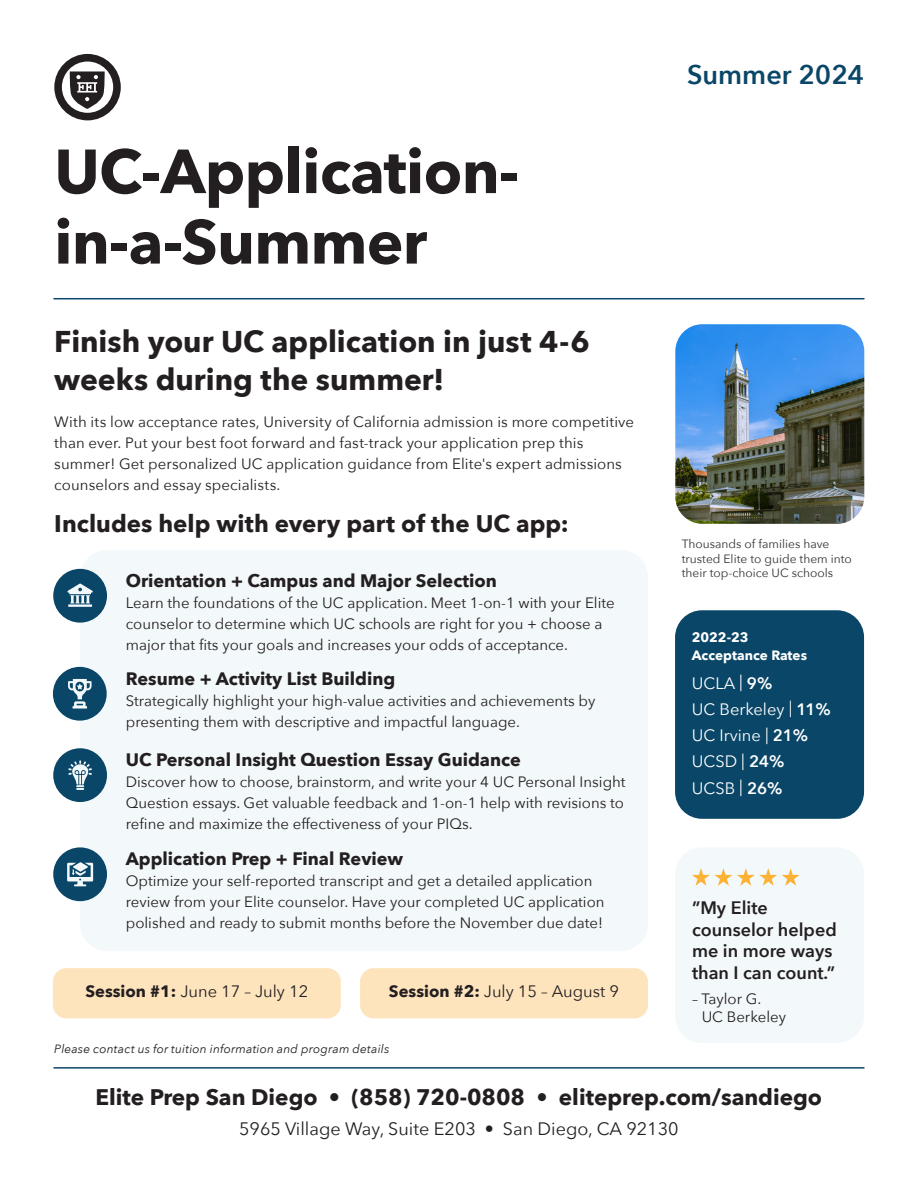
<style>
.page{position:relative;width:918px;height:1188px;background:#fff}
.page>*{position:absolute;margin:0;border:0;box-sizing:border-box;transform-origin:0 0}
.t1{font:700 61.5px/70.5px "Avenir Next";letter-spacing:-.01em;color:#231f20}
.t2{font:700 30px/37.5px "Avenir Next";color:#231f20}
.t3{font:600 27px "Avenir Next";color:#094667}
.t4{font:700 24px "Avenir Next";color:#231f20}
.Subtitle{font:700 22.5px "Avenir Next";color:#231f20}
.t5{font:700 18px "Avenir Next";color:#231f20}
.Subtitle-2{font:600 18px/21.6px "Avenir Next";color:#231f20}
.Subtitle-3{font:18px "Avenir Next";color:#231f20}
.Subtitle-4{font:16.5px "Avenir Next";color:#fff}
.t6{font:16.5px "Avenir Next";color:#231f20}
.Subtitle-5{font:15px/21px "Avenir Next";color:#231f20}
.Subtitle-6{font:700 13.5px "Avenir Next";color:#fff}
.Subtitle-7{font:12px/14.4px "Avenir Next";color:#323332}
.Program_Title{font:italic 12px "Avenir Next";letter-spacing:.015em;color:#231f20}
.s1{font-weight:700}
.s2{font-weight:600}
</style>
<div class="page">
<svg style="left:54px;top:54px;width:67px;height:66px"></svg>
<div style="left:675px;top:847px;width:189px;height:196px;background:#f3f8fa;border-radius:27px"></div>
<img style="left:675px;top:324px;width:189px;height:200px">
<hr style="left:54px;top:1067px;width:810px;height:2px;background:#094667">
<hr style="left:54px;top:298px;width:810px;height:1px;background:#094667">
<div style="left:80px;top:550px;width:568px;height:401px;background:#f3f8fa;border-radius:27px"></div>
<div style="left:675px;top:610px;width:189px;height:209px;background:#094667;border-radius:27px"></div>
<div style="left:53px;top:569px;width:54px;height:54px;background:#094667;border-radius:50%"></div>
<div style="left:53px;top:667px;width:54px;height:54px;background:#094667;border-radius:50%"></div>
<svg style="left:67px;top:584px;width:26px;height:23px"></svg>
<div style="left:53px;top:748px;width:54px;height:54px;background:#094667;border-radius:50%"></div>
<svg style="left:68px;top:679px;width:24px;height:30px"></svg>
<svg style="left:68px;top:760px;width:24px;height:30px"></svg>
<div style="left:53px;top:847px;width:54px;height:54px;background:#094667;border-radius:50%"></div>
<svg style="left:67px;top:862px;width:26px;height:24px"></svg>
<div style="left:360px;top:968px;width:288px;height:50px;background:#fee4bd;border-radius:14px"></div>
<svg style="left:692px;top:868px;width:108px;height:18px"></svg>
<div style="left:53px;top:968px;width:288px;height:50px;background:#fee4bd;border-radius:14px"></div>
<p class="t1" style="left:54px;top:135px;width:466px">UC-Application&shy;in-a-Summer</p>
<p class="t2" style="left:54px;top:322px;width:537px">Finish your UC application in just 4-6 weeks during the summer!</p>
<p class="Subtitle-5" style="left:54px;top:411px;width:581px">With its low acceptance rates, University of California admission is more competitive than ever. Put your best foot forward and fast-track your application prep this summer! Get personalized UC application guidance from Elite's expert admissions counselors and essay specialists.</p>
<p class="t4" style="left:54px;top:503px;width:516px">Includes help with every part of the UC app:</p>
<p class="t5" style="left:126px;top:565px;width:373px">Orientation + Campus and Major Selection</p>
<p class="Subtitle-5" style="left:126px;top:591px;width:490px">Learn the foundations of the UC application. Meet 1-on-1 with your Elite counselor to determine which UC schools are right for you + choose a major that fits your goals and increases your odds of acceptance.</p>
<p class="t5" style="left:126px;top:663px;width:271px">Resume + Activity List Building</p>
<p class="Subtitle-5" style="left:126px;top:690px;width:471px">Strategically highlight your high-value activities and achievements by presenting them with descriptive and impactful language.</p>
<p class="t5" style="left:126px;top:744px;width:397px">UC Personal Insight Question Essay Guidance</p>
<p class="Subtitle-5" style="left:126px;top:771px;width:501px;text-align:justify">Discover how to choose, brainstorm, and write your 4 UC Personal Insight Question essays. Get valuable feedback and 1-on-1 help with revisions to refine and maximize the effectiveness of your PIQs.</p>
<p class="t5" style="left:126px;top:844px;width:279px">Application Prep + Final Review</p>
<p class="Subtitle-5" style="left:126px;top:870px;width:480px">Optimize your self-reported transcript and get a detailed application review from your Elite counselor. Have your completed UC application polished and ready to submit months before the November due date!</p>
<p class="t6" style="left:85px;top:978px;width:224px"><span class="s1">Session #1:</span> June 17 – July 12</p>
<p class="t6" style="left:389px;top:978px;width:232px"><span class="s1">Session #2:</span> July 15 – August 9</p>
<p class="t3" style="left:687px;top:51px;width:179px">Summer 2024</p>
<p class="Subtitle-7" style="left:682px;top:537px;width:172px">Thousands of families have trusted Elite to guide them into their top-choice UC schools</p>
<p class="Subtitle-6" style="left:692px;top:626px;width:58px">2022-23</p>
<p class="Subtitle-6" style="left:692px;top:644px;width:117px">Acceptance Rates</p>
<p class="Subtitle-4" style="left:692px;top:669px;width:82px">UCLA | <span class="s2">9%</span></p>
<p class="Subtitle-4" style="left:692px;top:695px;width:141px">UC Berkeley | <span class="s2">11%</span></p>
<p class="Subtitle-4" style="left:692px;top:722px;width:118px">UC Irvine | <span class="s2">21%</span></p>
<p class="Subtitle-4" style="left:692px;top:748px;width:94px">UCSD | <span class="s2">24%</span></p>
<p class="Subtitle-4" style="left:692px;top:774px;width:92px">UCSB | <span class="s2">26%</span></p>
<p class="Subtitle-2" style="left:692px;top:897px;width:146px">”My Elite counselor helped me in more ways than I can count.”</p>
<p class="Subtitle-5" style="left:692px;top:988px;width:71px">– Taylor G.</p>
<p class="Subtitle-5" style="left:702px;top:1006px;width:86px">UC Berkeley</p>
<p class="Program_Title" style="left:54px;top:1039px;width:337px">Please contact us for tuition information and program details</p>
<p class="Subtitle" style="left:95px;top:1078px;width:728px">Elite Prep San Diego • (858) 720-0808 • eliteprep.com/sandiego</p>
<p class="Subtitle-3" style="left:239px;top:1113px;width:441px">5965 Village Way, Suite E203 • San Diego, CA 92130</p>
</div>
